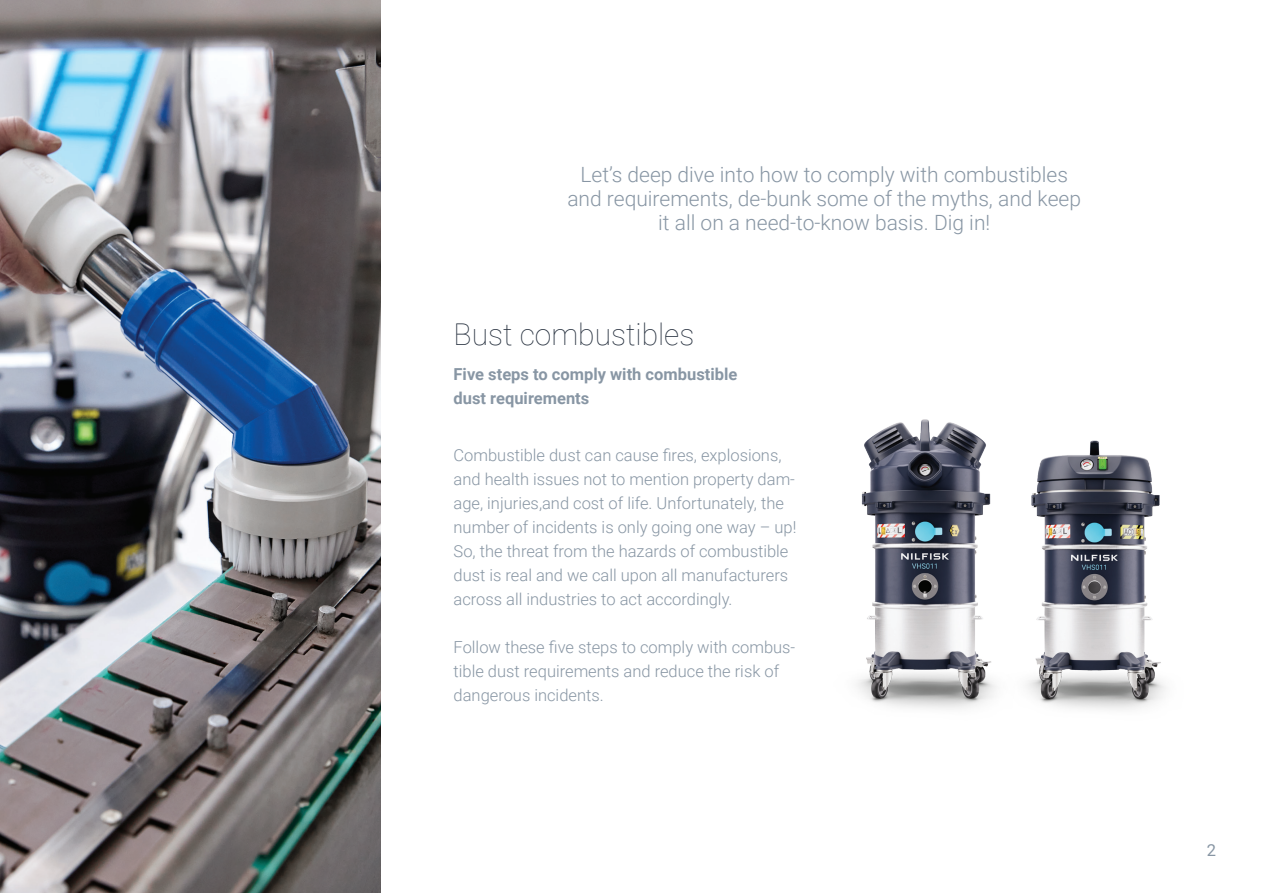
<style>
.page{position:relative;width:1263px;height:893px;background:#fff}
.page>*{position:absolute;margin:0;border:0;box-sizing:border-box;transform-origin:0 0}
.t1{font:100 30px "Roboto";color:#26303e}
.t2{font:300 21px/24px "Roboto";color:#8896a4;text-align:center}
.t3{font:300 16.5px/24px "Roboto";color:#8896a4}
.t4{font:700 16.5px/24px "Roboto";color:#8896a4}
.t5{font:16.5px "Roboto";color:#8896a4}
</style>
<div class="page">
<img style="left:0;top:0;width:381px;height:893px">
<img style="left:857px;top:419px;width:139px;height:290px">
<img style="left:1026px;top:440px;width:140px;height:270px">
<p class="t2" style="left:567px;top:162px;width:515px">Let’s deep dive into how to comply with combustibles and requirements, de-bunk some of the myths, and keep it all on a need-to-know basis. Dig in!</p>
<h1 class="t1" style="left:454px;top:313px;width:242px">Bust combustibles</h1>
<p class="t4" style="left:454px;top:361px;width:285px">Five steps to comply with combustible dust requirements</p>
<p class="t3" style="left:454px;top:443px;width:344px">Combustible dust can cause fires, explosions, and health issues not to mention property dam&shy;age, injuries,and cost of life. Unfortunately, the number of incidents is only going one way – up!<br>So, the threat from the hazards of combustible dust is real and we call upon all manufacturers across all industries to act accordingly.</p>
<p class="t3" style="left:454px;top:635px;width:343px">Follow these five steps to comply with combus&shy;tible dust requirements and reduce the risk of dangerous incidents.</p>
<p class="t5" style="left:1207px;top:838px;width:11px">2</p>
</div>
